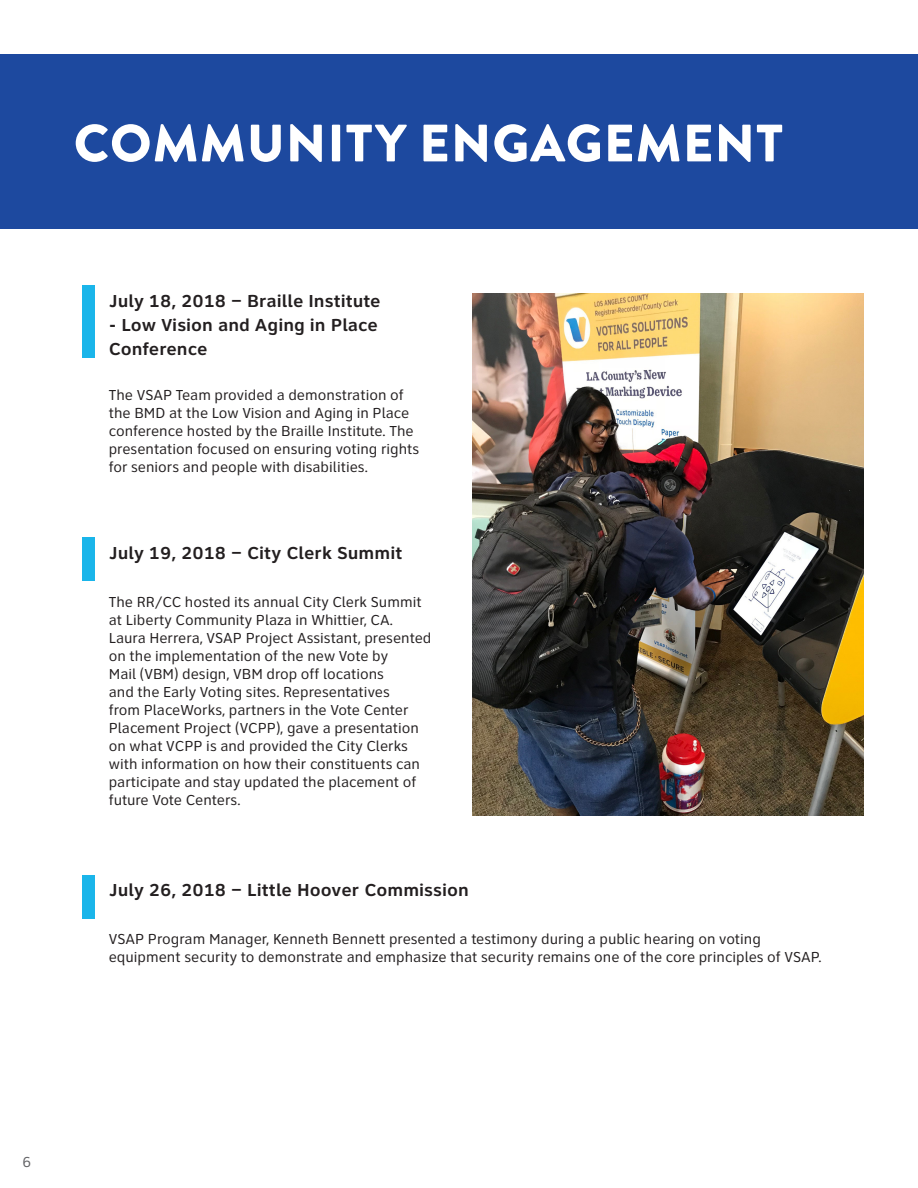
<style>
.page{position:relative;width:918px;height:1188px;background:#fff}
.page>*{position:absolute;margin:0;border:0;box-sizing:border-box;transform-origin:0 0}
.t1{font:900 52.5px "Brandon Grotesque";letter-spacing:.02em;color:#fff}
.t2{font:700 18px/24px "Clearview ADA";color:#231f20}
.t3{font:15px/18px "Clearview ADA";color:#231f20}
.t4{font:15px "Clearview ADA";color:#636366}
</style>
<div class="page">
<div style="left:0;top:54px;width:918px;height:175px;background:#1d499f"></div>
<div style="left:83px;top:538px;width:12px;height:43px;background:#1ab5ea"></div>
<div style="left:83px;top:875px;width:12px;height:43px;background:#1ab5ea"></div>
<div style="left:83px;top:286px;width:12px;height:72px;background:#1ab5ea"></div>
<img style="left:472px;top:293px;width:392px;height:522px">
<p class="t1" style="left:74px;top:106px;width:711px">COMMUNITY ENGAGEMENT</p>
<p class="t2" style="left:109px;top:288px;width:273px">July 18, 2018 – Braille Institute</p>
<p class="t2" style="left:109px;top:312px;width:271px">- Low Vision and Aging in Place<br>Conference</p>
<p class="t3" style="left:109px;top:385px;width:312px">The VSAP Team provided a demonstration of the BMD at the Low Vision and Aging in Place conference hosted by the Braille Institute. The presentation focused on ensuring voting rights for seniors and people with disabilities.</p>
<p class="t2" style="left:109px;top:540px;width:295px">July 19, 2018 – City Clerk Summit</p>
<p class="t3" style="left:109px;top:592px;width:324px">The RR/CC hosted its annual City Clerk Summit at Liberty Community Plaza in Whittier, CA.<br>Laura Herrera, VSAP Project Assistant, presented on the implementation of the new Vote by<br>Mail (VBM) design, VBM drop off locations<br>and the Early Voting sites. Representatives<br>from PlaceWorks, partners in the Vote Center Placement Project (VCPP), gave a presentation on what VCPP is and provided the City Clerks with information on how their constituents can participate and stay updated the placement of future Vote Centers.</p>
<p class="t2" style="left:109px;top:877px;width:362px">July 26, 2018 – Little Hoover Commission</p>
<p class="t3" style="left:109px;top:929px;width:714px">VSAP Program Manager, Kenneth Bennett presented a testimony during a public hearing on voting equipment security to demonstrate and emphasize that security remains one of the core principles of VSAP.</p>
<p class="t4" style="left:23px;top:1152px;width:10px">6</p>
</div>
